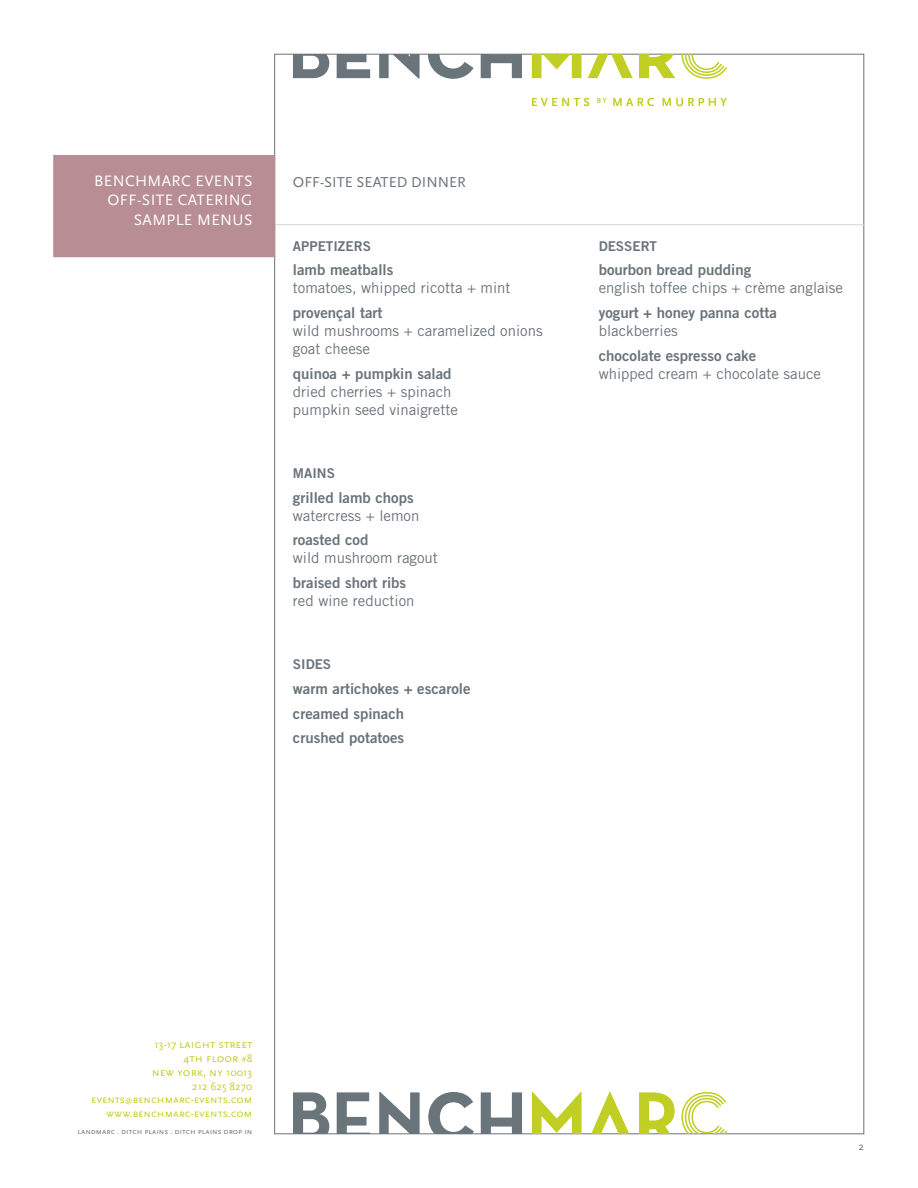
<style>
.page{position:relative;width:918px;height:1188px;background:#fff}
.page>*{position:absolute;margin:0;border:0;box-sizing:border-box;transform-origin:0 0}
.Landmarc_Category_Wh{font:15.75px "Scala Sans Caps";letter-spacing:.025em;color:#fff}
.Landmarc_Body{font:15px "Trade Gothic";color:#6a747b}
.Landmarc_Subhead{font:15px "Trade Gothic Bold Two";color:#6a747b}
.Landmarc_Special{font:15px "Scala Sans Caps";color:#6a747b}
.Landmarc_header{font:13.5px "Trade Gothic Bold Two";color:#6a747b}
.t1{font:12px/14.4px "Scala Sans Caps";color:#c1ce23;text-align:right}
.t2{font:11.25px/13.5px "Scala Sans Caps";color:#c1ce23;text-align:right}
.t3{font:11.25px "Scala Sans Caps";color:#6a747b}
.t4{font:8.25px "Scala Sans Caps";color:#6a747b}
.s1{font-size:11.25px}
.s2{font-size:8.25px}
.s3{font-size:7.5px}
</style>
<div class="page">
<svg style="left:293px;top:54px;width:36px;height:24px"></svg>
<svg style="left:337px;top:54px;width:33px;height:24px"></svg>
<svg style="left:481px;top:54px;width:41px;height:24px"></svg>
<svg style="left:532px;top:54px;width:50px;height:24px"></svg>
<svg style="left:588px;top:54px;width:45px;height:24px"></svg>
<svg style="left:639px;top:54px;width:36px;height:24px"></svg>
<svg style="left:428px;top:54px;width:46px;height:25px"></svg>
<svg style="left:681px;top:54px;width:46px;height:25px"></svg>
<svg style="left:379px;top:54px;width:41px;height:25px"></svg>
<svg style="left:532px;top:98px;width:58px;height:8px"></svg>
<svg style="left:597px;top:98px;width:10px;height:5px"></svg>
<svg style="left:613px;top:98px;width:41px;height:8px"></svg>
<svg style="left:662px;top:98px;width:65px;height:8px"></svg>
<svg style="left:428px;top:1092px;width:46px;height:42px"></svg>
<svg style="left:293px;top:1092px;width:36px;height:42px"></svg>
<svg style="left:337px;top:1092px;width:33px;height:42px"></svg>
<svg style="left:481px;top:1092px;width:41px;height:42px"></svg>
<svg style="left:532px;top:1092px;width:50px;height:42px"></svg>
<svg style="left:591px;top:1092px;width:38px;height:42px"></svg>
<svg style="left:639px;top:1092px;width:36px;height:42px"></svg>
<svg style="left:681px;top:1092px;width:46px;height:42px"></svg>
<svg style="left:379px;top:1092px;width:41px;height:42px"></svg>
<hr style="left:274px;top:225px;width:590px;height:1px;background:#dbd1cd">
<div style="left:53px;top:155px;width:222px;height:102px;background:#b88d94"></div>
<p class="Landmarc_Category_Wh" style="left:94px;top:171px;width:160px">BENCHMARC EVENTS</p>
<p class="Landmarc_Category_Wh" style="left:107px;top:191px;width:146px">OFF-SITE CATERING</p>
<p class="Landmarc_Category_Wh" style="left:134px;top:210px;width:120px">SAMPLE MENUS</p>
<p class="Landmarc_Special" style="left:293px;top:173px;width:175px">OFF-SITE SEATED DINNER</p>
<p class="Landmarc_header" style="left:293px;top:238px;width:80px">APPETIZERS</p>
<p class="Landmarc_Subhead" style="left:293px;top:261px;width:102px">lamb meatballs</p>
<p class="Landmarc_Body" style="left:293px;top:279px;width:219px">tomatoes, whipped ricotta + mint</p>
<p class="Landmarc_Subhead" style="left:293px;top:304px;width:91px">provençal tart</p>
<p class="Landmarc_Body" style="left:293px;top:322px;width:251px">wild mushrooms + caramelized onions</p>
<p class="Landmarc_Body" style="left:293px;top:340px;width:79px">goat cheese</p>
<p class="Landmarc_Subhead" style="left:293px;top:364px;width:160px">quinoa + pumpkin salad</p>
<p class="Landmarc_Body" style="left:293px;top:383px;width:160px">dried cherries + spinach</p>
<p class="Landmarc_Body" style="left:293px;top:401px;width:166px">pumpkin seed vinaigrette</p>
<p class="Landmarc_header" style="left:293px;top:465px;width:43px">MAINS</p>
<p class="Landmarc_Subhead" style="left:293px;top:488px;width:122px">grilled lamb chops</p>
<p class="Landmarc_Body" style="left:293px;top:506px;width:128px">watercress + lemon</p>
<p class="Landmarc_Subhead" style="left:293px;top:531px;width:77px">roasted cod</p>
<p class="Landmarc_Body" style="left:293px;top:549px;width:146px">wild mushroom ragout</p>
<p class="Landmarc_Subhead" style="left:293px;top:574px;width:115px">braised short ribs</p>
<p class="Landmarc_Body" style="left:293px;top:592px;width:123px">red wine reduction</p>
<p class="Landmarc_header" style="left:293px;top:656px;width:40px">SIDES</p>
<p class="Landmarc_Subhead" style="left:293px;top:679px;width:179px">warm artichokes + escarole</p>
<p class="Landmarc_Subhead" style="left:293px;top:704px;width:113px">creamed spinach</p>
<p class="Landmarc_Subhead" style="left:293px;top:729px;width:113px">crushed potatoes</p>
<p class="Landmarc_header" style="left:599px;top:238px;width:60px">DESSERT</p>
<p class="Landmarc_Subhead" style="left:599px;top:261px;width:154px">bourbon bread pudding</p>
<p class="Landmarc_Body" style="left:599px;top:279px;width:246px">english toffee chips + crème anglaise</p>
<p class="Landmarc_Subhead" style="left:599px;top:304px;width:180px">yogurt + honey panna cotta</p>
<p class="Landmarc_Body" style="left:599px;top:322px;width:81px">blackberries</p>
<p class="Landmarc_Subhead" style="left:599px;top:346px;width:159px">chocolate espresso cake</p>
<p class="Landmarc_Body" style="left:599px;top:365px;width:224px">whipped cream + chocolate sauce</p>
<p class="t1" style="left:152px;top:1036px;width:102px"><span class="s1">13-17</span> laight street<br><span class="s1">4</span>th floor <span class="s2">#</span><span class="s1">8<br></span>new york, ny <span class="s1">10013</span></p>
<p class="t2" style="left:91px;top:1079px;width:163px">212 625 8270 events<span class="s3">@</span>benchmarc-events.com www.benchmarc-events.com</p>
<p class="t4" style="left:78px;top:1127px;width:176px">landmarc . ditch plains . ditch plains drop in</p>
<p class="t3" style="left:858px;top:1139px;width:7px">2</p>
</div>
